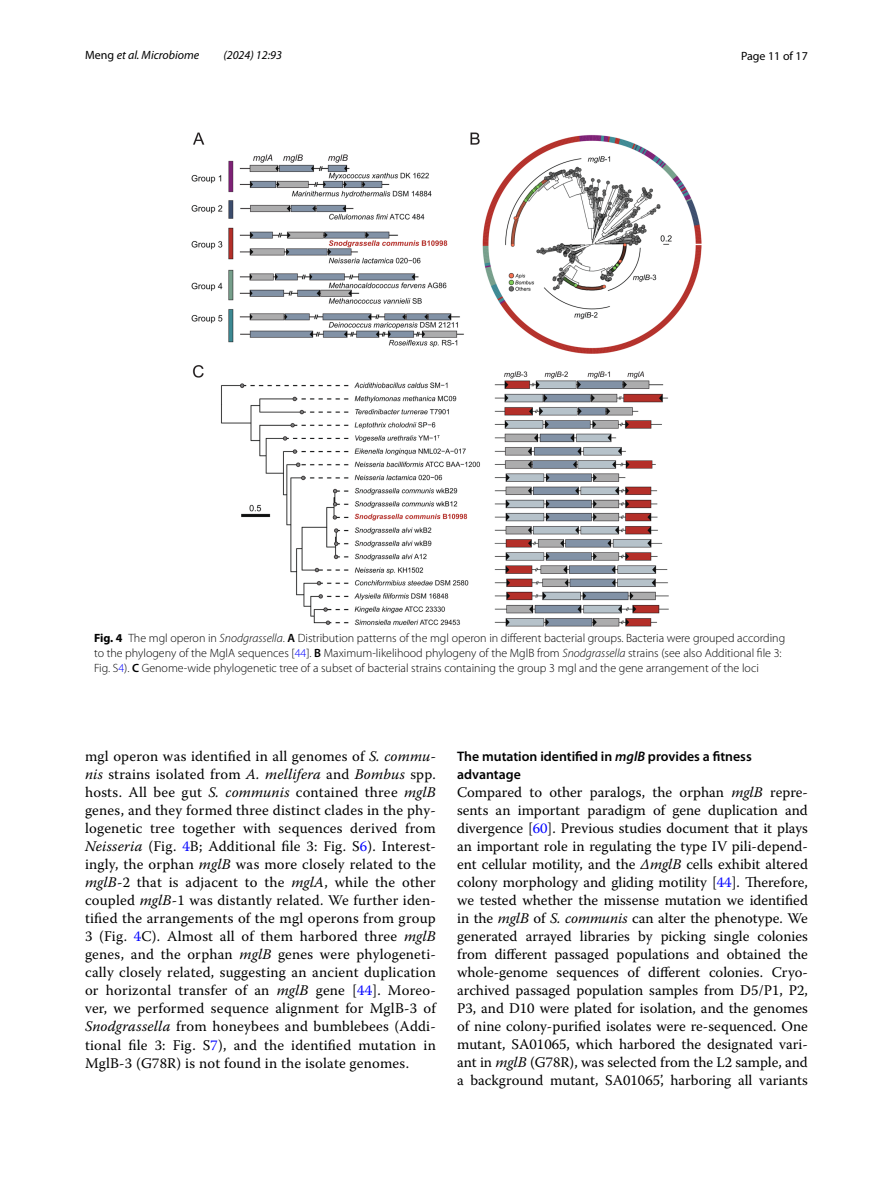
<style>
.page{position:relative;width:893px;height:1187px;background:#fff}
.page>*{position:absolute;margin:0;border:0;box-sizing:border-box;transform-origin:0 0}
.t1{font:14.7px/18px "Warnock Pro";letter-spacing:.01em;color:#000;text-align:justify}
.t2{font:600 13.8px/18px "Myriad Pro";color:#000}
.t3{font:300 12px/15px "Myriad Pro";color:#000}
.t4{font:italic 12px "Myriad Pro";color:#000}
.t5{font:12px "Myriad Pro";color:#000}
.s1{font-style:normal}
.s2{font-weight:700}
.s3{font-style:italic}
.s4{font-weight:600}
.s5{color:#00f}
</style>
<div class="page">
<img style="left:191px;top:133px;width:511px;height:494px">
<p class="t4" style="left:85px;top:48px;width:116px"><span class="s1">Meng</span> et al. Microbiome</p>
<p class="t4" style="left:223px;top:48px;width:60px">(2024) 12:93</p>
<p class="t5" style="left:741px;top:48px;width:68px">Page 11 of 17</p>
<p class="t3" style="left:94px;top:630px;width:693px"><span class="s2">Fig. 4</span> The mgl operon in <span class="s3">Snodgrassella</span>. <span class="s4">A</span> Distribution patterns of the mgl operon in different bacterial groups. Bacteria were grouped according to the phylogeny of the MglA sequences [<span class="s5">44</span>]. <span class="s4">B</span> Maximum-likelihood phylogeny of the MglB from <span class="s3">Snodgrassella</span> strains (see also Additional file 3:<br>Fig. S<span class="s5">4</span>). <span class="s4">C</span> Genome-wide phylogenetic tree of a subset of bacterial strains containing the group 3 mgl and the gene arrangement of the loci</p>
<p class="t1" style="left:85px;top:747px;width:352px">mgl operon was identified in all genomes of <span class="s3">S. commu&shy;nis</span> strains isolated from <span class="s3">A. mellifera</span> and <span class="s3">Bombus</span> spp. hosts. All bee gut <span class="s3">S. communis</span> contained three <span class="s3">mglB </span>genes, and they formed three distinct clades in the phy&shy;logenetic tree together with sequences derived from <span class="s3">Neisseria</span> (Fig. <span class="s5">4</span>B; Additional file 3: Fig. S<span class="s5">6</span>). Interest&shy;ingly, the orphan <span class="s3">mglB</span> was more closely related to the <span class="s3">mglB</span>-2 that is adjacent to the <span class="s3">mglA</span>, while the other coupled <span class="s3">mglB</span>-1 was distantly related. We further iden&shy;tified the arrangements of the mgl operons from group 3 (Fig. <span class="s5">4</span>C). Almost all of them harbored three <span class="s3">mglB </span>genes, and the orphan <span class="s3">mglB</span> genes were phylogeneti&shy;cally closely related, suggesting an ancient duplication or horizontal transfer of an <span class="s3">mglB</span> gene [<span class="s5">44</span>]. Moreo&shy;ver, we performed sequence alignment for MglB-3 of <span class="s3">Snodgrassella</span> from honeybees and bumblebees (Addi&shy;tional file 3: Fig. S<span class="s5">7</span>), and the identified mutation in MglB-3 (G78R) is not found in the isolate genomes.</p>
<p class="t2" style="left:457px;top:747px;width:296px">The mutation identified in <span class="s3">mglB</span> provides a fitness advantage</p>
<p class="t1" style="left:457px;top:782px;width:352px">Compared to other paralogs, the orphan <span class="s3">mglB</span> repre&shy;sents an important paradigm of gene duplication and divergence [<span class="s5">60</span>]. Previous studies document that it plays an important role in regulating the type IV pili-depend&shy;ent cellular motility, and the <span class="s3">ΔmglB</span> cells exhibit altered colony morphology and gliding motility [<span class="s5">44</span>]. Therefore, we tested whether the missense mutation we identified in the <span class="s3">mglB</span> of <span class="s3">S. communis</span> can alter the phenotype. We generated arrayed libraries by picking single colonies from different passaged populations and obtained the whole-genome sequences of different colonies. Cryo&shy;archived passaged population samples from D5/P1, P2, P3, and D10 were plated for isolation, and the genomes of nine colony-purified isolates were re-sequenced. One mutant, SA01065, which harbored the designated vari&shy;ant in <span class="s3">mglB</span> (G78R), was selected from the L2 sample, and a background mutant, SA01065’, harboring all variants</p>
</div>
